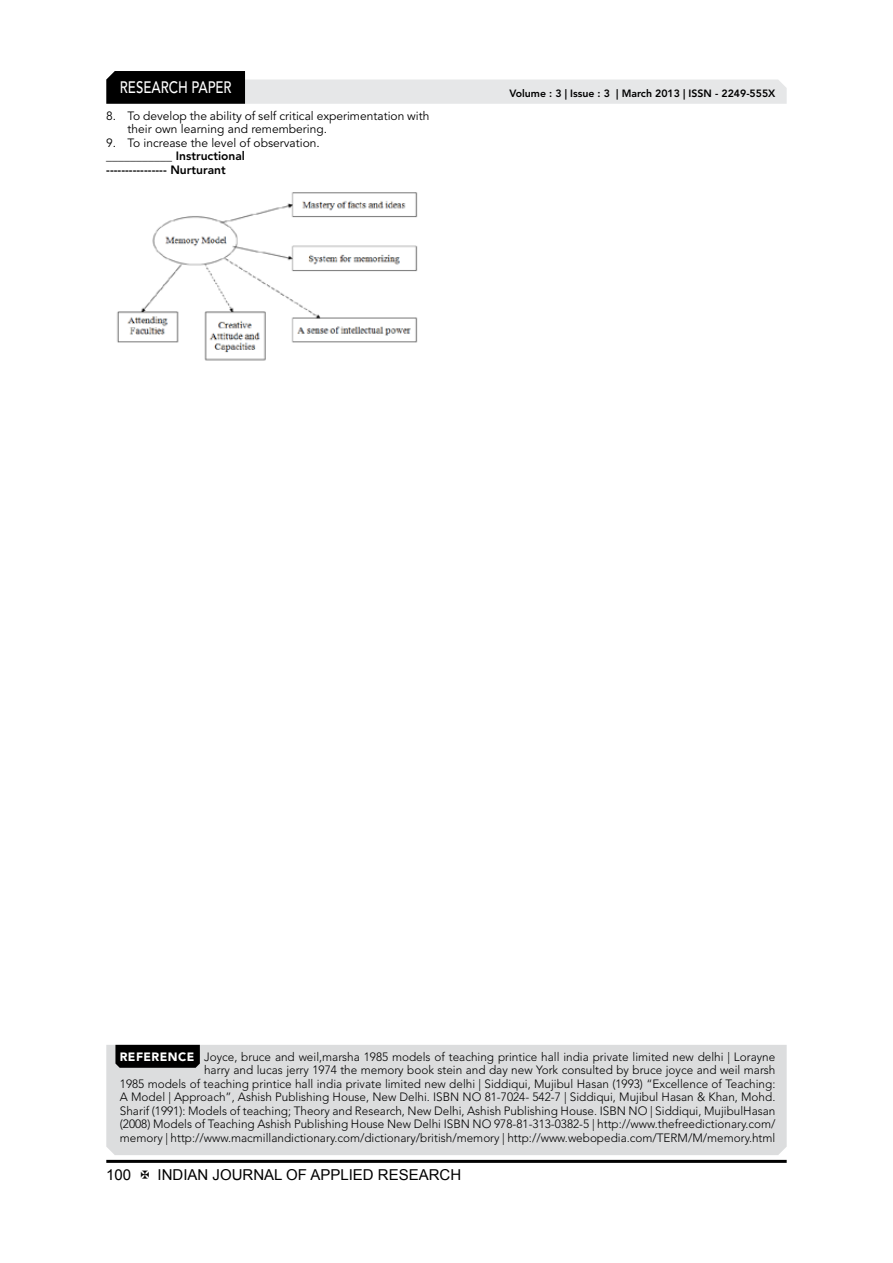
<style>
.page{position:relative;width:893px;height:1263px;background:#fff}
.page>*{position:absolute;margin:0;border:0;box-sizing:border-box;transform-origin:0 0}
.t1{font:500 16.5px "Avenir LT Std";color:#fff;scale:.8 1}
.t2{font:15px "Arial";color:#000}
.t3{font:300 12px/13.5px "Avenir LT Std";color:#000;text-align:right}
.t4{font:12px/13.5px "Avenir LT Std";color:#000}
.t5{font:800 12px/13.5px "Avenir LT Std";color:#000}
.t6{font:800 10.5px "Avenir LT Std";color:#000}
.s1{font-weight:900;color:#fff}
</style>
<div class="page">
<hr style="left:106px;top:1160px;width:681px;height:3px;background:#000">
<svg style="left:106px;top:71px;width:681px;height:33px"></svg>
<img style="left:116px;top:192px;width:302px;height:169px">
<div style="left:106px;top:1045px;width:681px;height:110px;background:#dcddde"></div>
<svg style="left:115px;top:1045px;width:85px;height:23px;background:#050505"></svg>
<h1 class="t1" style="left:120px;top:78px;width:139px">RESEARCH PAPER</h1>
<p class="t4" style="left:128px;top:109px;width:303px;text-indent:-21px">8. To develop the ability of self critical experimentation with their own learning and remembering.</p>
<p class="t4" style="left:106px;top:136px;width:215px">9. To increase the level of observation.</p>
<p class="t5" style="left:106px;top:149px;width:140px">___________ Instructional ---------------- Nurturant</p>
<p class="t6" style="left:509px;top:87px;width:268px">Volume : 3 | Issue : 3 | March 2013 | ISSN - 2249-555X</p>
<p class="t3" style="left:120px;top:1050px;width:657px"><span class="s1">REFERENCE</span> Joyce, bruce and weil,marsha 1985 models of teaching printice hall india private limited new delhi | Lorayne harry and lucas jerry 1974 the memory book stein and day new York consulted by bruce joyce and weil marsh<br>1985 models of teaching printice hall india private limited new delhi | Siddiqui, Mujibul Hasan (1993) “Excellence of Teaching:<br>A Model | Approach”, Ashish Publishing House, New Delhi. ISBN NO 81-7024- 542-7 | Siddiqui, Mujibul Hasan &amp; Khan, Mohd.<br>Sharif (1991): Models of teaching; Theory and Research, New Delhi, Ashish Publishing House. ISBN NO | Siddiqui, MujibulHasan (2008) Models of Teaching Ashish Publishing House New Delhi ISBN NO 978-81-313-0382-5 | http://www.thefreedictionary.com/ memory | http://www.macmillandictionary.com/dictionary/british/memory | http://www.webopedia.com/TERM/M/memory.html</p>
<p class="t2" style="left:106px;top:1164px;width:27px">100</p>
<p class="t2" style="left:158px;top:1164px;width:305px">INDIAN JOURNAL OF APPLIED RESEARCH</p>
</div>
